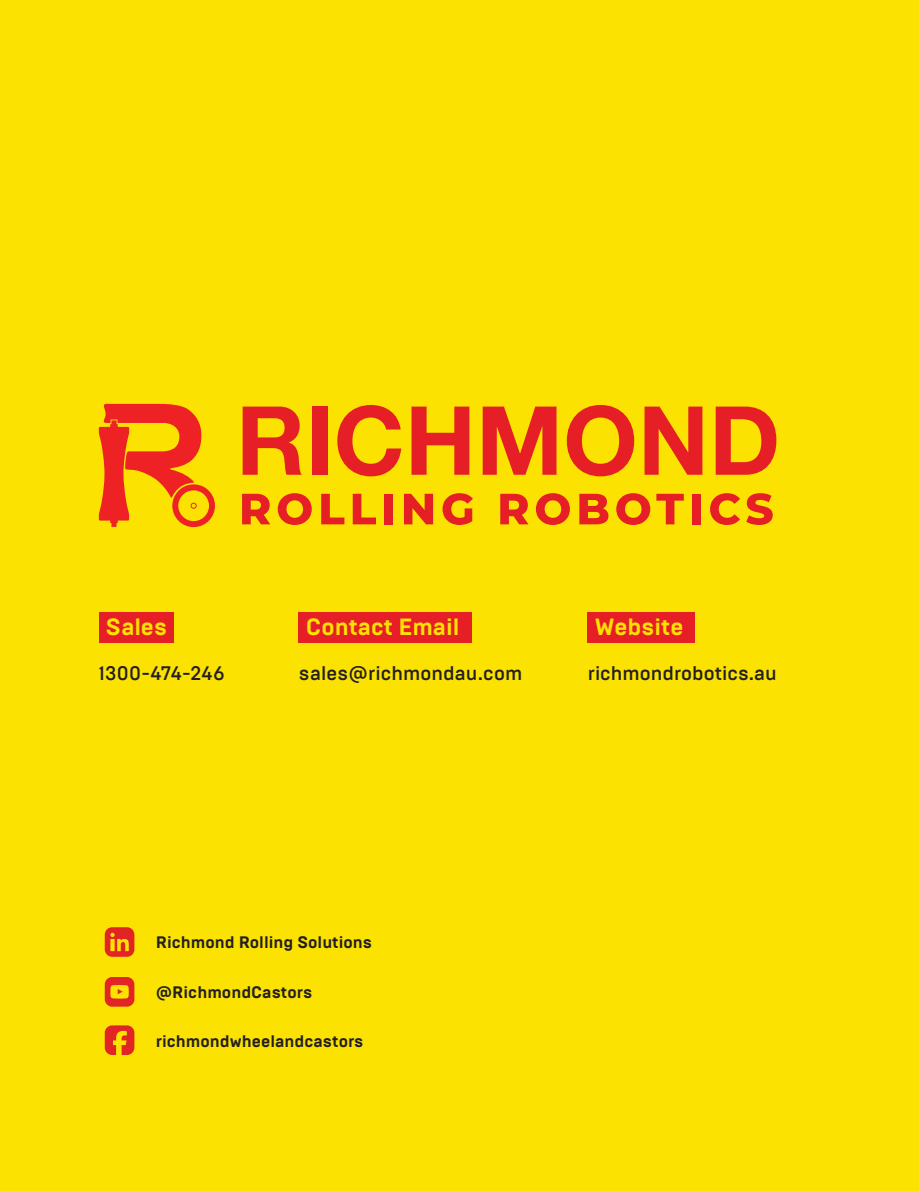
<style>
.page{position:relative;width:919px;height:1191px;background:#fff}
.page>*{position:absolute;margin:0;border:0;box-sizing:border-box;transform-origin:0 0}
.t1{font:700 23.4px "Brutal Type";color:#fbe201}
.t2{font:500 19.65px "Brutal Type";color:#231f20}
.t3{font:700 16.65px "Brutal Type";color:#231f20}
</style>
<div class="page">
<div style="left:0;top:0;width:918px;height:1191px;background:#fbe201"></div>
<div style="left:100px;top:612px;width:74px;height:31px;background:#e61e25"></div>
<div style="left:298px;top:612px;width:174px;height:31px;background:#e61e25"></div>
<div style="left:587px;top:612px;width:107px;height:31px;background:#e61e25"></div>
<svg style="left:242px;top:406px;width:59px;height:69px"></svg>
<div style="left:312px;top:406px;width:15px;height:69px;background:#e61e25"></div>
<svg style="left:337px;top:405px;width:64px;height:71px"></svg>
<svg style="left:411px;top:406px;width:58px;height:69px"></svg>
<svg style="left:482px;top:406px;width:74px;height:69px"></svg>
<svg style="left:566px;top:405px;width:68px;height:71px"></svg>
<svg style="left:644px;top:406px;width:58px;height:69px"></svg>
<svg style="left:715px;top:406px;width:61px;height:69px"></svg>
<svg style="left:242px;top:494px;width:28px;height:30px"></svg>
<svg style="left:278px;top:493px;width:34px;height:32px"></svg>
<svg style="left:321px;top:494px;width:23px;height:30px"></svg>
<svg style="left:353px;top:494px;width:23px;height:30px"></svg>
<div style="left:384px;top:494px;width:9px;height:30px;background:#e61e25"></div>
<svg style="left:404px;top:494px;width:29px;height:30px"></svg>
<svg style="left:442px;top:493px;width:31px;height:32px"></svg>
<svg style="left:500px;top:494px;width:28px;height:30px"></svg>
<svg style="left:536px;top:493px;width:34px;height:32px"></svg>
<svg style="left:579px;top:494px;width:29px;height:30px"></svg>
<svg style="left:616px;top:493px;width:34px;height:32px"></svg>
<svg style="left:656px;top:494px;width:27px;height:30px"></svg>
<div style="left:691px;top:494px;width:9px;height:30px;background:#e61e25"></div>
<svg style="left:710px;top:493px;width:30px;height:32px"></svg>
<svg style="left:746px;top:493px;width:26px;height:32px"></svg>
<svg style="left:99px;top:404px;width:116px;height:123px"></svg>
<svg style="left:105px;top:927px;width:29px;height:29px"></svg>
<svg style="left:105px;top:1025px;width:29px;height:30px"></svg>
<svg style="left:105px;top:977px;width:29px;height:29px"></svg>
<h1 class="t1" style="left:106px;top:612px;width:63px">Sales</h1>
<p class="t2" style="left:99px;top:661px;width:127px">1300-474-246</p>
<h1 class="t1" style="left:306px;top:612px;width:155px">Contact Email</h1>
<p class="t2" style="left:299px;top:661px;width:225px">sales@richmondau.com</p>
<h1 class="t1" style="left:594px;top:613px;width:90px">Website</h1>
<p class="t2" style="left:587px;top:661px;width:191px">richmondrobotics.au</p>
<p class="t3" style="left:156px;top:931px;width:218px">Richmond Rolling Solutions</p>
<p class="t3" style="left:156px;top:981px;width:158px">@RichmondCastors</p>
<p class="t3" style="left:156px;top:1031px;width:209px">richmondwheelandcastors</p>
</div>
